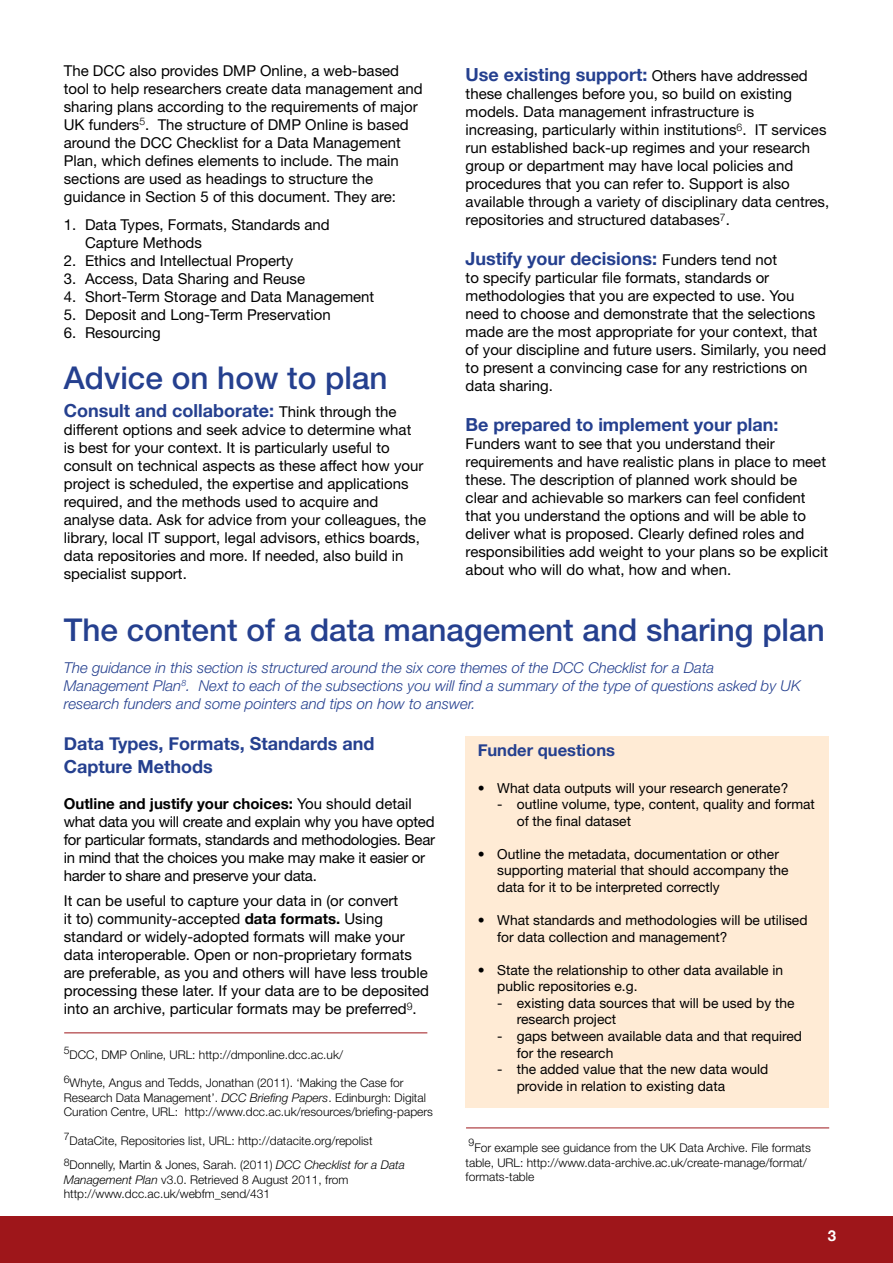
<style>
.page{position:relative;width:893px;height:1263px;background:#fff}
.page>*{position:absolute;margin:0;border:0;box-sizing:border-box;transform-origin:0 0}
.t1{font:500 31.5px "Helvetica Neue";color:#25408f}
.t2{font:700 18px/22.5px "Helvetica Neue";color:#25408f}
.t3{font:700 16.5px "Helvetica Neue";color:#25408f}
.t4{font:15px/18px "Helvetica Neue";color:#000}
.t5{font:italic 300 15px/18px "Helvetica Neue";color:#25408f}
.t6{font:15px/18px "Helvetica Neue";letter-spacing:-.02em;color:#000}
.t7{font:700 15px "Helvetica Neue";color:#fff}
.t8{font:13.8px/16.5px "Helvetica Neue";color:#000}
.t9{font:300 12px/14.4px "Helvetica Neue";color:#000}
.t10{font:300 10.5px "Helvetica Neue";color:#000}
.s1{font-weight:400;font-size:15px;color:#000}
.s2{font-weight:700}
.s3{font-style:italic}
</style>
<div class="page">
<div style="left:0;top:1217px;width:893px;height:46px;background:#9e161a"></div>
<div style="left:466px;top:736px;width:363px;height:371px;background:#ffebd5"></div>
<hr style="left:64px;top:1032px;width:363px;height:1px;background:#9e161a">
<hr style="left:466px;top:1128px;width:363px;height:1px;background:#9e161a">
<p class="t4" style="left:64px;top:61px;width:360px">The DCC also provides DMP Online, a web-based tool to help researchers create data management and sharing plans according to the requirements of major UK funders<sup>5</sup>. The structure of DMP Online is based around the DCC Checklist for a Data Management Plan, which defines elements to include. The main sections are used as headings to structure the guidance in Section 5 of this document. They are:</p>
<p class="t4" style="left:85px;top:216px;width:246px;text-indent:-21px">1. Data Types, Formats, Standards and<br>Capture Methods</p>
<p class="t4" style="left:64px;top:252px;width:231px">2. Ethics and Intellectual Property</p>
<p class="t4" style="left:64px;top:270px;width:243px">3. Access, Data Sharing and Reuse</p>
<p class="t4" style="left:64px;top:288px;width:312px">4. Short-Term Storage and Data Management</p>
<p class="t4" style="left:64px;top:306px;width:268px">5. Deposit and Long-Term Preservation</p>
<p class="t4" style="left:64px;top:324px;width:99px">6. Resourcing</p>
<h1 class="t1" style="left:64px;top:359px;width:325px">Advice on how to plan</h1>
<p class="t2" style="left:64px;top:399px;width:334px">Consult and collaborate: <span class="s1">Think through the</span></p>
<p class="t4" style="left:64px;top:420px;width:364px">different options and seek advice to determine what<br>is best for your context. It is particularly useful to consult on technical aspects as these affect how your project is scheduled, the expertise and applications required, and the methods used to acquire and analyse data. Ask for advice from your colleagues, the library, local IT support, legal advisors, ethics boards, data repositories and more. If needed, also build in specialist support.</p>
<p class="t2" style="left:466px;top:63px;width:344px">Use existing support: <span class="s1">Others have addressed</span></p>
<p class="t4" style="left:466px;top:85px;width:365px">these challenges before you, so build on existing models. Data management infrastructure is increasing, particularly within institutions<sup>6</sup>. IT services run established back-up regimes and your research group or department may have local policies and procedures that you can refer to. Support is also available through a variety of disciplinary data centres, repositories and structured databases<sup>7</sup>.</p>
<p class="t2" style="left:466px;top:247px;width:313px">Justify your decisions: <span class="s1">Funders tend not</span></p>
<p class="t4" style="left:466px;top:268px;width:362px">to specify particular file formats, standards or methodologies that you are expected to use. You need to choose and demonstrate that the selections made are the most appropriate for your context, that of your discipline and future users. Similarly, you need to present a convincing case for any restrictions on data sharing.</p>
<p class="t2" style="left:466px;top:412px;width:314px">Be prepared to implement your plan:</p>
<p class="t4" style="left:466px;top:434px;width:364px">Funders want to see that you understand their requirements and have realistic plans in place to meet these. The description of planned work should be clear and achievable so markers can feel confident that you understand the options and will be able to deliver what is proposed. Clearly defined roles and responsibilities add weight to your plans so be explicit about who will do what, how and when.</p>
<h1 class="t1" style="left:64px;top:611px;width:762px">The content of a data management and sharing plan</h1>
<p class="t5" style="left:64px;top:659px;width:738px">The guidance in this section is structured around the six core themes of the DCC Checklist for a Data<br>Management Plan<sup>8</sup>. Next to each of the subsections you will find a summary of the type of questions asked by UK research funders and some pointers and tips on how to answer.</p>
<p class="t2" style="left:64px;top:732px;width:312px">Data Types, Formats, Standards and<br>Capture Methods</p>
<p class="t6" style="left:64px;top:794px;width:373px"><span class="s2">Outline and justify your choices:</span> You should detail what data you will create and explain why you have opted for particular formats, standards and methodologies. Bear in mind that the choices you make may make it easier or harder to share and preserve your data.</p>
<p class="t4" style="left:64px;top:892px;width:367px">It can be useful to capture your data in (or convert<br>it to) community-accepted <span class="s2">data formats.</span> Using standard or widely-adopted formats will make your data interoperable. Open or non-proprietary formats are preferable, as you and others will have less trouble processing these later. If your data are to be deposited into an archive, particular formats may be preferred<sup>9</sup>.</p>
<p class="t3" style="left:478px;top:740px;width:139px">Funder questions</p>
<p class="t8" style="left:478px;top:779px;width:312px">• What data outputs will your research generate?</p>
<p class="t8" style="left:517px;top:796px;width:300px;text-indent:-20px">- outline volume, type, content, quality and format of the final dataset</p>
<p class="t8" style="left:497px;top:845px;width:293px;text-indent:-20px">• Outline the metadata, documentation or other supporting material that should accompany the data for it to be interpreted correctly</p>
<p class="t8" style="left:497px;top:912px;width:312px;text-indent:-20px">• What standards and methodologies will be utilised for data collection and management?</p>
<p class="t8" style="left:497px;top:961px;width:288px;text-indent:-20px">• State the relationship to other data available in public repositories e.g.</p>
<p class="t8" style="left:517px;top:994px;width:279px;text-indent:-20px">- existing data sources that will be used by the research project</p>
<p class="t8" style="left:517px;top:1027px;width:287px;text-indent:-20px">- gaps between available data and that required for the research</p>
<p class="t8" style="left:517px;top:1061px;width:253px;text-indent:-20px">- the added value that the new data would provide in relation to existing data</p>
<p class="t9" style="left:64px;top:1047px;width:281px"><sup>5</sup>DCC, DMP Online, URL: http://dmponline.dcc.ac.uk/</p>
<p class="t9" style="left:64px;top:1075px;width:371px"><sup>6</sup>Whyte, Angus and Tedds, Jonathan (2011). ‘Making the Case for<br>Research Data Management’. <span class="s3">DCC Briefing Papers</span>. Edinburgh: Digital<br>Curation Centre, URL: http://www.dcc.ac.uk/resources/briefing-papers</p>
<p class="t9" style="left:64px;top:1128px;width:343px;line-height:24.3px"><sup>7</sup>DataCite, Repositories list, URL: http://datacite.org/repolist<br><sup>8</sup>Donnelly, Martin &amp; Jones, Sarah. (2011) <span class="s3">DCC Checklist for a Data</span></p>
<p class="t9" style="left:64px;top:1172px;width:286px"><span class="s3">Management Plan</span> v3.0. Retrieved 8 August 2011, from http://www.dcc.ac.uk/webfm_send/431</p>
<p class="t10" style="left:469px;top:1136px;width:7px">9</p>
<p class="t9" style="left:466px;top:1140px;width:347px;text-indent:9px">For example see guidance from the UK Data Archive. File formats table, URL: http://www.data-archive.ac.uk/create-manage/format/ formats-table</p>
<p class="t7" style="left:828px;top:1226px;width:10px">3</p>
</div>
